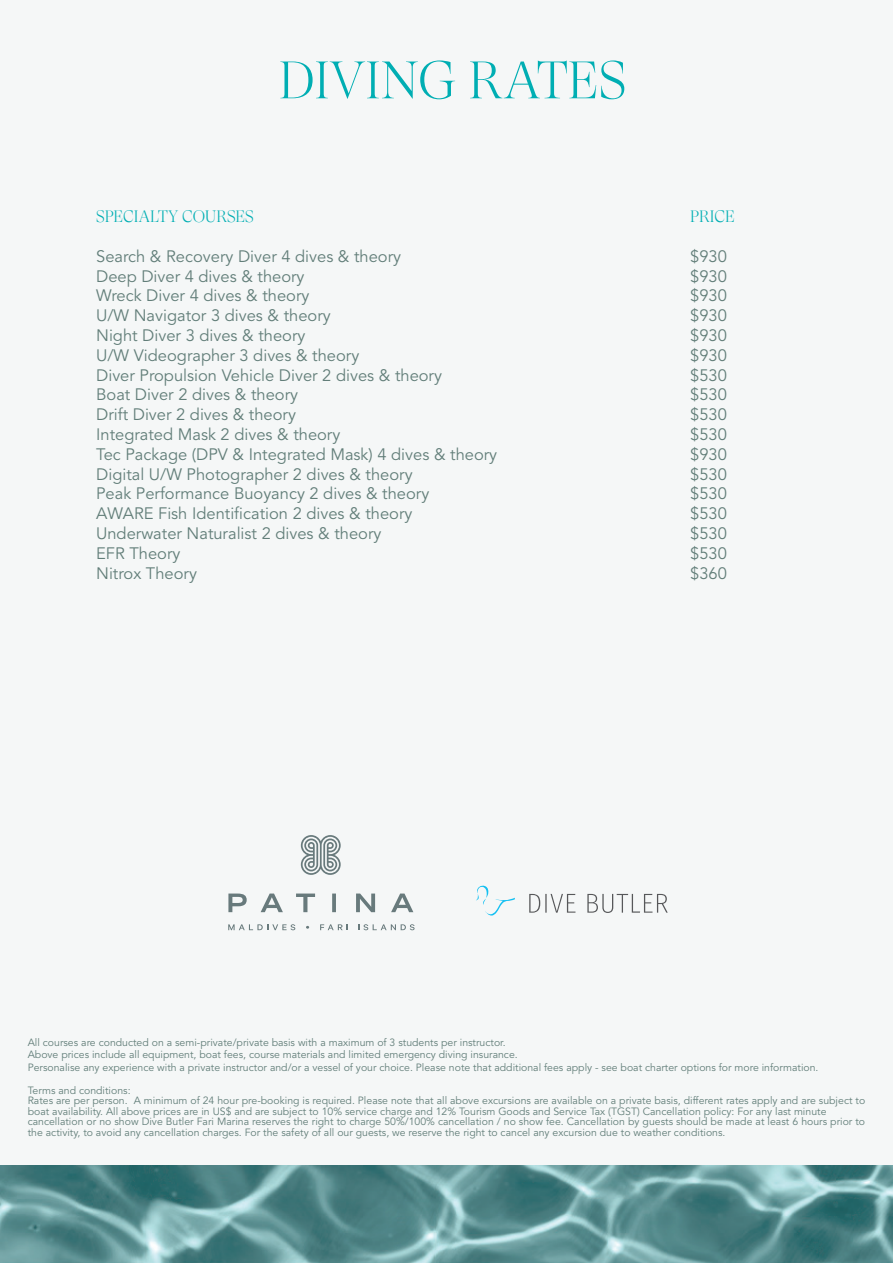
<style>
.page{position:relative;width:893px;height:1263px;background:#fff}
.page>*{position:absolute;margin:0;border:0;box-sizing:border-box;transform-origin:0 0}
.t1{font:300 52.5px "GT Super Ds Trial";color:#00aeb3}
.t2{font:16.5px "Avenir LT Std";color:#627e79}
.t3{font:300 16.5px "GT Super Ds Trial";color:#00aeb3}
.t4{font:10.5px/10.5px "Avenir LT Std";color:#627e79}
</style>
<div class="page">
<img style="left:0;top:1165px;width:893px;height:98px">
<svg style="left:529px;top:894px;width:46px;height:19px"></svg>
<svg style="left:587px;top:894px;width:81px;height:19px"></svg>
<svg style="left:476px;top:885px;width:39px;height:30px"></svg>
<svg style="left:332px;top:893px;width:4px;height:19px"></svg>
<svg style="left:391px;top:893px;width:22px;height:19px"></svg>
<svg style="left:296px;top:893px;width:19px;height:19px"></svg>
<svg style="left:261px;top:893px;width:22px;height:19px"></svg>
<svg style="left:228px;top:893px;width:19px;height:19px"></svg>
<svg style="left:301px;top:835px;width:40px;height:40px"></svg>
<svg style="left:356px;top:893px;width:19px;height:19px"></svg>
<svg style="left:228px;top:924px;width:67px;height:6px"></svg>
<svg style="left:320px;top:924px;width:28px;height:6px"></svg>
<svg style="left:358px;top:924px;width:57px;height:6px"></svg>
<h1 class="t1" style="left:279px;top:60px;width:349px">DIVING RATES</h1>
<h2 class="t3" style="left:96px;top:210px;width:159px">SPECIALTY COURSES</h2>
<h2 class="t3" style="left:690px;top:210px;width:46px">PRICE</h2>
<h2 class="t2" style="left:96px;top:247px;width:307px">Search &amp; Recovery Diver 4 dives &amp; theory</h2>
<h2 class="t2" style="left:690px;top:247px;width:38px">$930</h2>
<h2 class="t2" style="left:96px;top:266px;width:210px">Deep Diver 4 dives &amp; theory</h2>
<h2 class="t2" style="left:690px;top:266px;width:38px">$930</h2>
<h2 class="t2" style="left:96px;top:286px;width:215px">Wreck Diver 4 dives &amp; theory</h2>
<h2 class="t2" style="left:690px;top:286px;width:38px">$930</h2>
<h2 class="t2" style="left:96px;top:306px;width:236px">U/W Navigator 3 dives &amp; theory</h2>
<h2 class="t2" style="left:690px;top:306px;width:38px">$930</h2>
<h2 class="t2" style="left:96px;top:326px;width:211px">Night Diver 3 dives &amp; theory</h2>
<h2 class="t2" style="left:690px;top:326px;width:38px">$930</h2>
<h2 class="t2" style="left:96px;top:346px;width:265px">U/W Videographer 3 dives &amp; theory</h2>
<h2 class="t2" style="left:690px;top:346px;width:38px">$930</h2>
<h2 class="t2" style="left:96px;top:365px;width:347px">Diver Propulsion Vehicle Diver 2 dives &amp; theory</h2>
<h2 class="t2" style="left:690px;top:365px;width:38px">$530</h2>
<h2 class="t2" style="left:96px;top:385px;width:203px">Boat Diver 2 dives &amp; theory</h2>
<h2 class="t2" style="left:690px;top:385px;width:38px">$530</h2>
<h2 class="t2" style="left:96px;top:405px;width:201px">Drift Diver 2 dives &amp; theory</h2>
<h2 class="t2" style="left:690px;top:405px;width:38px">$530</h2>
<h2 class="t2" style="left:96px;top:425px;width:246px">Integrated Mask 2 dives &amp; theory</h2>
<h2 class="t2" style="left:690px;top:425px;width:38px">$530</h2>
<h2 class="t2" style="left:96px;top:445px;width:403px">Tec Package (DPV &amp; Integrated Mask) 4 dives &amp; theory</h2>
<h2 class="t2" style="left:690px;top:445px;width:38px">$930</h2>
<h2 class="t2" style="left:96px;top:464px;width:318px">Digital U/W Photographer 2 dives &amp; theory</h2>
<h2 class="t2" style="left:690px;top:464px;width:38px">$530</h2>
<h2 class="t2" style="left:96px;top:484px;width:335px">Peak Performance Buoyancy 2 dives &amp; theory</h2>
<h2 class="t2" style="left:690px;top:484px;width:38px">$530</h2>
<h2 class="t2" style="left:96px;top:504px;width:318px">AWARE Fish Identification 2 dives &amp; theory</h2>
<h2 class="t2" style="left:690px;top:504px;width:38px">$530</h2>
<h2 class="t2" style="left:96px;top:524px;width:287px">Underwater Naturalist 2 dives &amp; theory</h2>
<h2 class="t2" style="left:690px;top:524px;width:38px">$530</h2>
<h2 class="t2" style="left:96px;top:544px;width:86px">EFR Theory</h2>
<h2 class="t2" style="left:690px;top:544px;width:38px">$530</h2>
<h2 class="t2" style="left:96px;top:563px;width:102px">Nitrox Theory</h2>
<h2 class="t2" style="left:690px;top:563px;width:38px">$360</h2>
<p class="t4" style="left:28px;top:1036px;width:792px;line-height:12.6px">All courses are conducted on a semi-private/private basis with a maximum of 3 students per instructor.<br>Above prices include all equipment, boat fees, course materials and limited emergency diving insurance.<br>Personalise any experience with a private instructor and/or a vessel of your choice. Please note that additional fees apply - see boat charter options for more information.</p>
<p class="t4" style="left:28px;top:1085px;width:839px">Terms and conditions:<br>Rates are per person. A minimum of 24 hour pre-booking is required. Please note that all above excursions are available on a private basis, different rates apply and are subject to boat availability. All above prices are in US$ and are subject to 10% service charge and 12% Tourism Goods and Service Tax (TGST) Cancellation policy: For any last minute cancellation or no show Dive Butler Fari Marina reserves the right to charge 50%/100% cancellation / no show fee. Cancellation by guests should be made at least 6 hours prior to the activity, to avoid any cancellation charges. For the safety of all our guests, we reserve the right to cancel any excursion due to weather conditions.</p>
</div>
